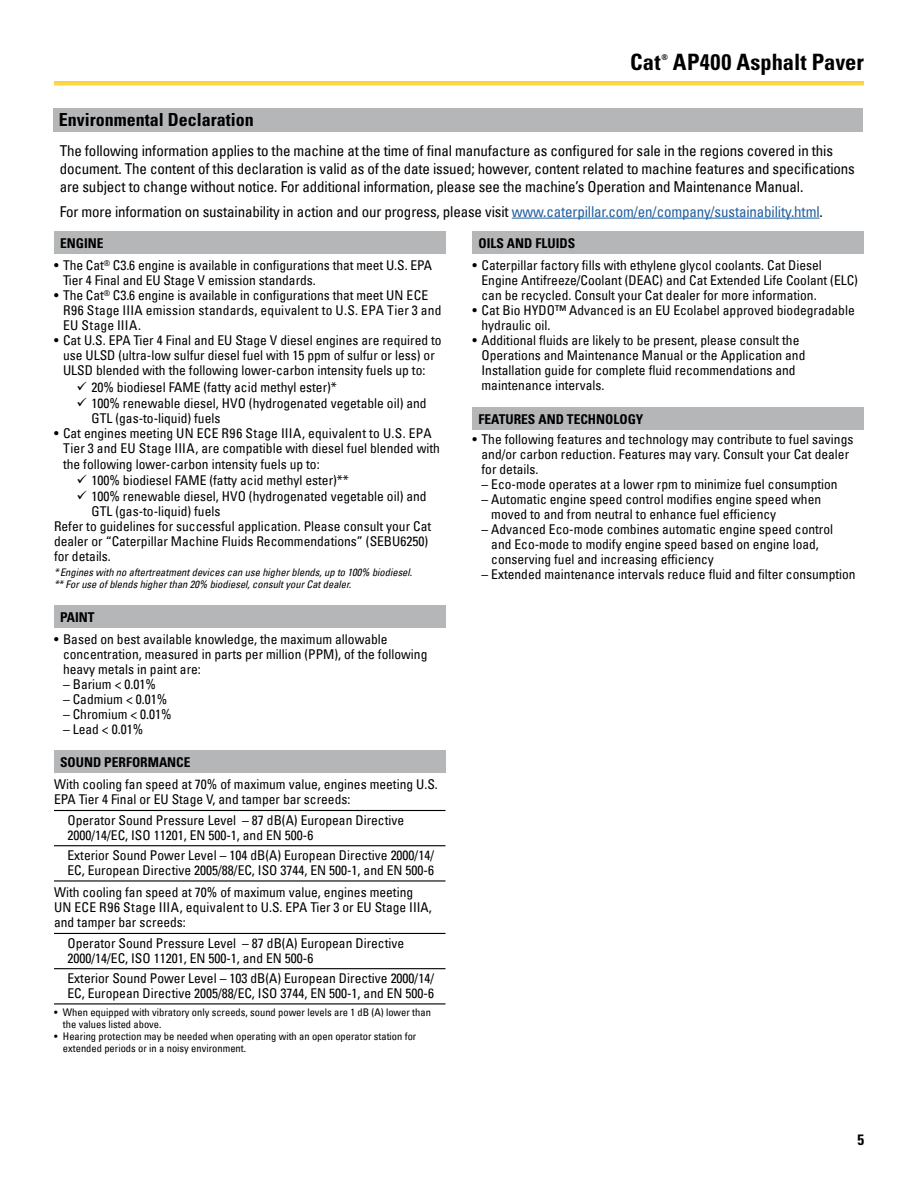
<style>
.page{position:relative;width:918px;height:1188px;background:#fff}
.page>*{position:absolute;margin:0;border:0;box-sizing:border-box;transform-origin:0 0}
.t1{font:700 condensed 22.5px "Univers LT Std";letter-spacing:.005em;color:#000}
.t2{font:700 condensed 18px "Univers LT Std";color:#000}
.t3{font:condensed 15px/18px "Univers LT";letter-spacing:-.01em;color:#000}
.t4{font:700 condensed 15px "Univers LT Std";color:#000}
.t5{font:condensed 13.5px/15px "Univers LT";color:#000}
.t6{font:700 condensed 13.5px "Univers LT Std";color:#000}
.t7{font:condensed 10.5px/12px "Univers LT";color:#000}
.t8{font:italic condensed 10.5px/12px "Univers LT";color:#000}
.t9{font:700 condensed 7.8px "Univers LT Std";color:#000}
.s1{color:#215e9e}
</style>
<div class="page">
<div style="left:54px;top:231px;width:392px;height:23px;background:#b4b6b8"></div>
<div style="left:54px;top:605px;width:392px;height:23px;background:#b4b6b8"></div>
<div style="left:54px;top:750px;width:392px;height:23px;background:#b4b6b8"></div>
<hr style="left:54px;top:845px;width:392px;height:1px;background:#000">
<hr style="left:54px;top:880px;width:392px;height:2px;background:#000">
<hr style="left:54px;top:933px;width:392px;height:1px;background:#000">
<hr style="left:54px;top:968px;width:392px;height:1px;background:#000">
<hr style="left:54px;top:1003px;width:392px;height:1px;background:#000">
<hr style="left:54px;top:810px;width:392px;height:1px;background:#000">
<div style="left:472px;top:231px;width:392px;height:23px;background:#b4b6b8"></div>
<div style="left:472px;top:407px;width:392px;height:23px;background:#b4b6b8"></div>
<div style="left:53px;top:108px;width:810px;height:24px;background:#b4b6b8"></div>
<hr style="left:512px;top:218px;width:308px;height:1px;background:#215e9e">
<h1 class="t1" style="left:630px;top:48px;width:32px">Cat</h1>
<p class="t9" style="left:661px;top:52px;width:8px">®</p>
<h1 class="t1" style="left:673px;top:48px;width:193px">AP400 Asphalt Paver</h1>
<h2 class="t2" style="left:59px;top:108px;width:196px">Environmental Declaration</h2>
<p class="t3" style="left:60px;top:141px;width:797px">The following information applies to the machine at the time of final manufacture as configured for sale in the regions covered in this document. The content of this declaration is valid as of the date issued; however, content related to machine features and specifications are subject to change without notice. For additional information, please see the machine’s Operation and Maintenance Manual.</p>
<p class="t3" style="left:60px;top:202px;width:765px">For more information on sustainability in action and our progress, please visit <span class="s1">www.caterpillar.com/en/company/sustainability.html</span>.</p>
<p class="t6" style="left:60px;top:235px;width:45px">ENGINE</p>
<p class="t5" style="left:63px;top:258px;width:371px;text-indent:-9px">• The Cat<sup>®</sup> C3.6 engine is available in configurations that meet U.S. EPA<br>Tier 4 Final and EU Stage V emission standards.</p>
<p class="t5" style="left:63px;top:288px;width:380px;text-indent:-9px">• The Cat<sup>®</sup> C3.6 engine is available in configurations that meet UN ECE<br>R96 Stage IIIA emission standards, equivalent to U.S. EPA Tier 3 and<br>EU Stage IIIA.</p>
<p class="t5" style="left:54px;top:333px;width:389px;text-align:center">• Cat U.S. EPA Tier 4 Final and EU Stage V diesel engines are required to use ULSD (ultra-low sulfur diesel fuel with 15 ppm of sulfur or less) or<br>ULSD blended with the following lower-carbon intensity fuels up to:</p>
<p class="t5" style="left:77px;top:379px;width:262px">✓ 20% biodiesel FAME (fatty acid methyl ester)*</p>
<p class="t5" style="left:92px;top:395px;width:337px;text-indent:-15px">✓ 100% renewable diesel, HVO (hydrogenated vegetable oil) and<br>GTL (gas-to-liquid) fuels</p>
<p class="t5" style="left:63px;top:425px;width:378px;line-height:15.6px;text-indent:-9px">• Cat engines meeting UN ECE R96 Stage IIIA, equivalent to U.S. EPA<br>Tier 3 and EU Stage IIIA, are compatible with diesel fuel blended with the following lower-carbon intensity fuels up to:</p>
<p class="t5" style="left:77px;top:473px;width:274px">✓ 100% biodiesel FAME (fatty acid methyl ester)**</p>
<p class="t5" style="left:77px;top:489px;width:352px">✓ 100% renewable diesel, HVO (hydrogenated vegetable oil) and</p>
<p class="t5" style="left:92px;top:504px;width:130px">GTL (gas-to-liquid) fuels</p>
<p class="t5" style="left:54px;top:519px;width:379px">Refer to guidelines for successful application. Please consult your Cat</p>
<p class="t5" style="left:54px;top:534px;width:376px">dealer or “Caterpillar Machine Fluids Recommendations” (SEBU6250)</p>
<p class="t5" style="left:54px;top:549px;width:58px">for details.</p>
<p class="t8" style="left:54px;top:567px;width:360px">* Engines with no aftertreatment devices can use higher blends, up to 100% biodiesel. ** For use of blends higher than 20% biodiesel, consult your Cat dealer.</p>
<p class="t6" style="left:60px;top:608px;width:36px">PAINT</p>
<p class="t5" style="left:63px;top:632px;width:366px;text-indent:-9px">• Based on best available knowledge, the maximum allowable concentration, measured in parts per million (PPM), of the following heavy metals in paint are:</p>
<p class="t5" style="left:63px;top:676px;width:94px">– Barium &lt; 0.01%</p>
<p class="t5" style="left:63px;top:691px;width:106px">– Cadmium &lt; 0.01%</p>
<p class="t5" style="left:63px;top:706px;width:110px">– Chromium &lt; 0.01%</p>
<p class="t5" style="left:63px;top:721px;width:82px">– Lead &lt; 0.01%</p>
<p class="t6" style="left:60px;top:754px;width:132px">SOUND PERFORMANCE</p>
<p class="t5" style="left:54px;top:777px;width:385px">With cooling fan speed at 70% of maximum value, engines meeting U.S.<br>EPA Tier 4 Final or EU Stage V, and tamper bar screeds:</p>
<p class="t5" style="left:68px;top:812px;width:338px">Operator Sound Pressure Level – 87 dB(A) European Directive<br>2000/14/EC, ISO 11201, EN 500-1, and EN 500-6</p>
<p class="t5" style="left:68px;top:847px;width:368px">Exterior Sound Power Level – 104 dB(A) European Directive 2000/14/<br>EC, European Directive 2005/88/EC, ISO 3744, EN 500-1, and EN 500-6</p>
<p class="t5" style="left:54px;top:885px;width:379px">With cooling fan speed at 70% of maximum value, engines meeting<br>UN ECE R96 Stage IIIA, equivalent to U.S. EPA Tier 3 or EU Stage IIIA, and tamper bar screeds:</p>
<p class="t5" style="left:68px;top:935px;width:338px">Operator Sound Pressure Level – 87 dB(A) European Directive<br>2000/14/EC, ISO 11201, EN 500-1, and EN 500-6</p>
<p class="t5" style="left:68px;top:970px;width:368px">Exterior Sound Power Level – 103 dB(A) European Directive 2000/14/<br>EC, European Directive 2005/88/EC, ISO 3744, EN 500-1, and EN 500-6</p>
<p class="t7" style="left:63px;top:1006px;width:369px;text-indent:-9px">• When equipped with vibratory only screeds, sound power levels are 1 dB (A) lower than the values listed above.</p>
<p class="t7" style="left:63px;top:1030px;width:355px;text-indent:-9px">• Hearing protection may be needed when operating with an open operator station for extended periods or in a noisy environment.</p>
<p class="t6" style="left:478px;top:235px;width:98px">OILS AND FLUIDS</p>
<p class="t5" style="left:482px;top:258px;width:378px;text-indent:-9px">• Caterpillar factory fills with ethylene glycol coolants. Cat Diesel<br>Engine Antifreeze/Coolant (DEAC) and Cat Extended Life Coolant (ELC) can be recycled. Consult your Cat dealer for more information.</p>
<p class="t5" style="left:482px;top:303px;width:375px;text-indent:-9px">• Cat Bio HYDO™ Advanced is an EU Ecolabel approved biodegradable hydraulic oil.</p>
<p class="t5" style="left:482px;top:333px;width:325px;text-indent:-9px">• Additional fluids are likely to be present, please consult the Operations and Maintenance Manual or the Application and Installation guide for complete fluid recommendations and maintenance intervals.</p>
<p class="t6" style="left:478px;top:410px;width:166px">FEATURES AND TECHNOLOGY</p>
<p class="t5" style="left:482px;top:431px;width:373px;text-indent:-9px">• The following features and technology may contribute to fuel savings and/or carbon reduction. Features may vary. Consult your Cat dealer for details.</p>
<p class="t5" style="left:482px;top:476px;width:358px">– Eco-mode operates at a lower rpm to minimize fuel consumption</p>
<p class="t5" style="left:491px;top:491px;width:331px;text-indent:-10px">– Automatic engine speed control modifies engine speed when moved to and from neutral to enhance fuel efficiency</p>
<p class="t5" style="left:491px;top:521px;width:343px;text-indent:-10px">– Advanced Eco-mode combines automatic engine speed control and Eco-mode to modify engine speed based on engine load, conserving fuel and increasing efficiency</p>
<p class="t5" style="left:482px;top:566px;width:376px">– Extended maintenance intervals reduce fluid and filter consumption</p>
<p class="t4" style="left:857px;top:1130px;width:8px">5</p>
</div>
